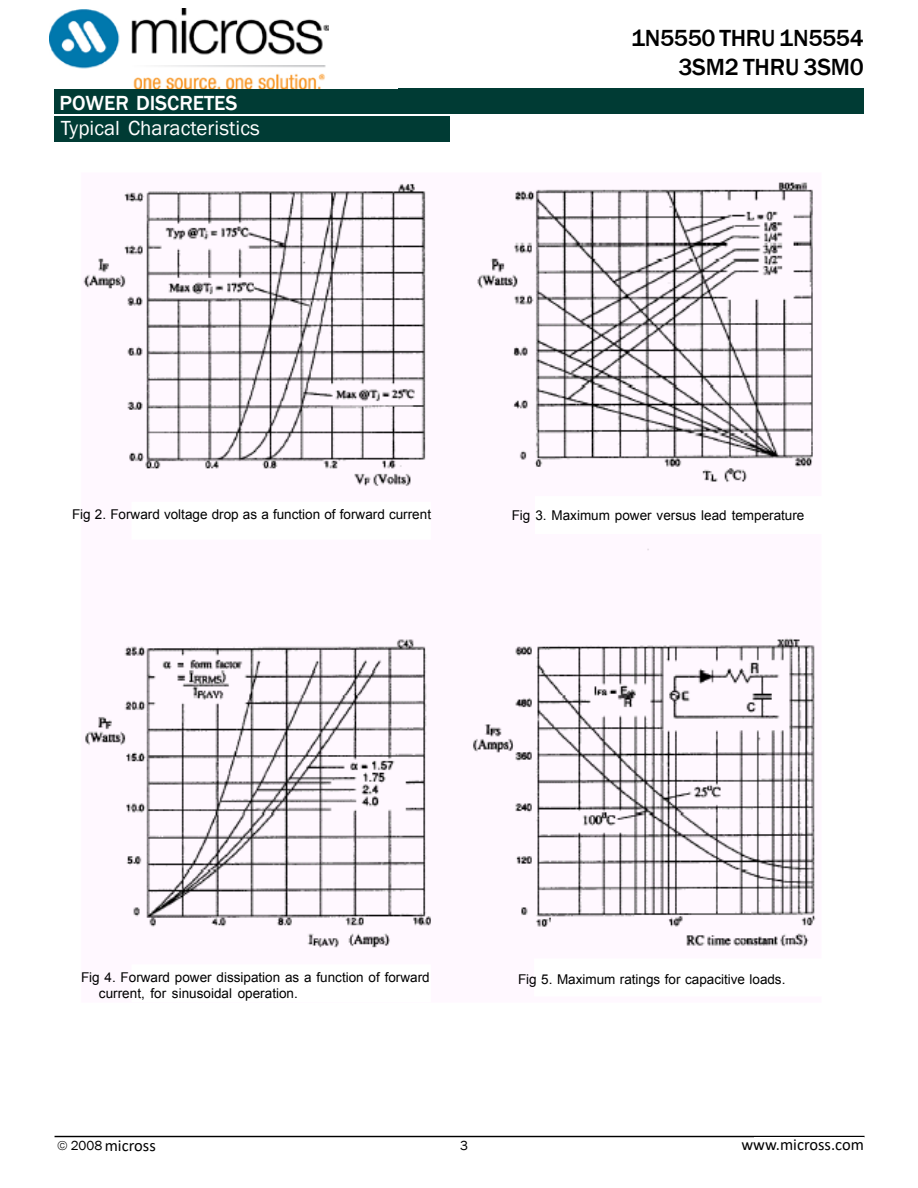
<style>
.page{position:relative;width:918px;height:1188px;background:#fff}
.page>*{position:absolute;margin:0;border:0;box-sizing:border-box;transform-origin:0 0}
.t1{font:500 24px/28.8px "Franklin Gothic";letter-spacing:-.01em;color:#000;text-align:right}
.t2{font:21px "Franklin Gothic";color:#fff}
.t3{font:500 21px "Franklin Gothic";color:#fff}
.t4{font:16.5px "Calibri";color:#000}
.t5{font:13.5px/16.2px "Arial";color:#000}
.t6{font:13.5px "Franklin Gothic";color:#000}
</style>
<div class="page">
<hr style="left:55px;top:1136px;width:810px;height:1px;background:#000">
<div style="left:54px;top:89px;width:810px;height:25px;background:#003b34"></div>
<div style="left:54px;top:117px;width:396px;height:25px;background:#003b34"></div>
<img style="left:83px;top:182px;width:733px;height:766px">
<div style="left:132px;top:502px;width:298px;height:37px;background:#fff"></div>
<div style="left:536px;top:497px;width:298px;height:36px;background:#fff"></div>
<img style="left:49px;top:8px;width:279px;height:81px">
<h2 class="t3" style="left:60px;top:90px;width:179px">POWER DISCRETES</h2>
<h2 class="t2" style="left:61px;top:115px;width:201px">Typical Characteristics</h2>
<h1 class="t1" style="left:631px;top:24px;width:234px">1N5550 THRU 1N5554<br>3SM2 THRU 3SM0</h1>
<p class="t5" style="left:72px;top:506px;width:361px">Fig 2. Forward voltage drop as a function of forward current</p>
<p class="t5" style="left:512px;top:507px;width:294px">Fig 3. Maximum power versus lead temperature</p>
<p class="t5" style="left:99px;top:969px;width:332px;text-indent:-18px">Fig 4. Forward power dissipation as a function of forward current, for sinusoidal operation.</p>
<p class="t5" style="left:518px;top:971px;width:269px">Fig 5. Maximum ratings for capacitive loads.</p>
<p class="t4" style="left:105px;top:1134px;width:53px">micross</p>
<p class="t4" style="left:741px;top:1133px;width:124px">www.micross.com</p>
<p class="t6" style="left:71px;top:1137px;width:119px">2008 Semtech Corp.</p>
<p class="t6" style="left:460px;top:1137px;width:9px">3</p>
<p class="t6" style="left:757px;top:1136px;width:108px">www.semtech.com</p>
</div>
